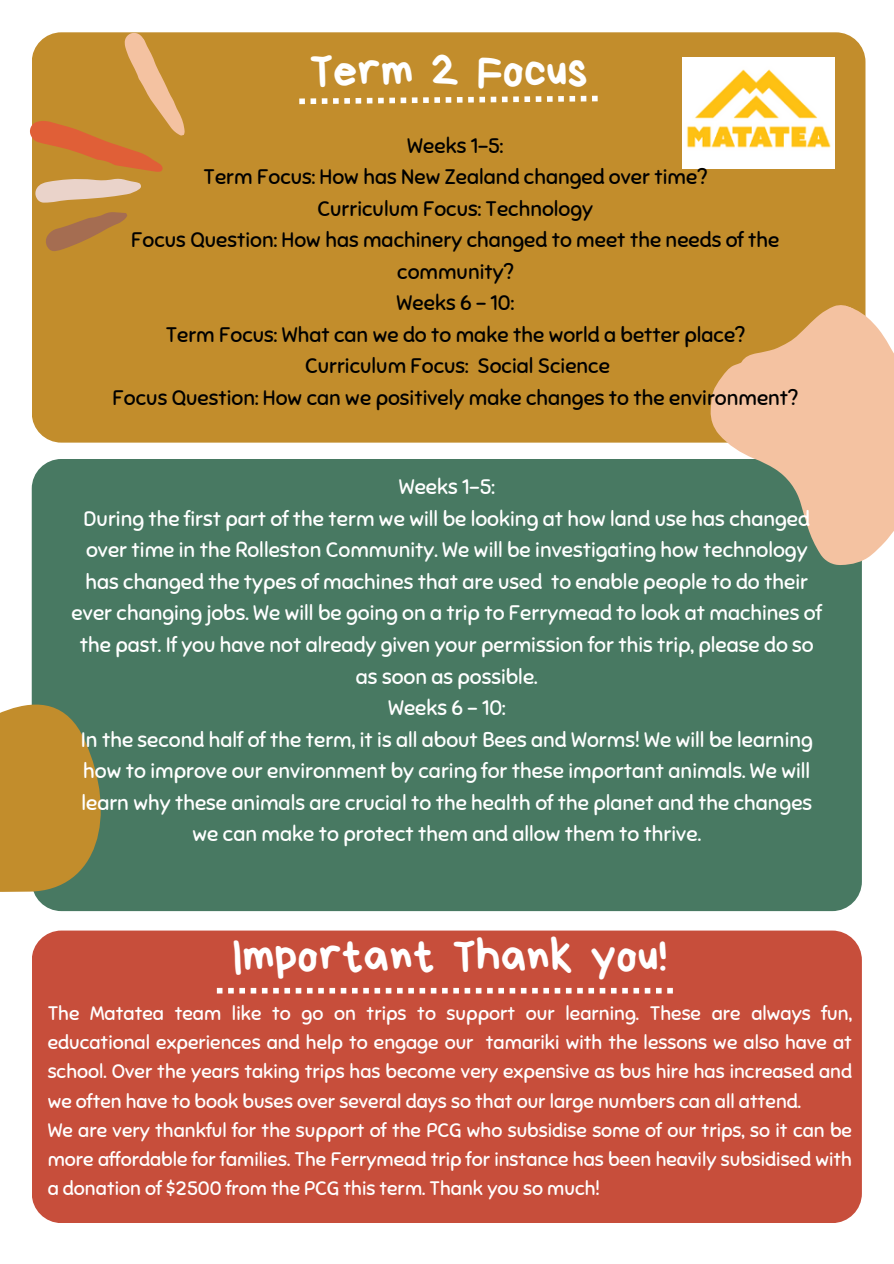
<style>
.page{position:relative;width:894px;height:1264px;background:#fff}
.page>*{position:absolute;margin:0;border:0;box-sizing:border-box;transform-origin:0 0}
.t1{font:48px "Bryndan Write";color:#fff}
.t2{font:47.4px "Bryndan Write";color:#fff}
.t3{font:21px/31.5px "Sniglet";color:#fff;text-align:center}
.t4{font:21px/31.5px "Sniglet";color:#000;text-align:center}
.t5{font:19.5px/29.2px "Sniglet";color:#fff;text-align:justify}
</style>
<div class="page">
<div style="left:32px;top:459px;width:829px;height:452px;background:#487962;border-radius:30px"></div>
<div style="left:32px;top:930px;width:829px;height:292px;background:#c74e3b;border-radius:30px"></div>
<svg style="left:217px;top:987px;width:455px;height:6px"></svg>
<svg style="left:0;top:664px;width:101px;height:233px"></svg>
<div style="left:32px;top:32px;width:833px;height:410px;background:#c28d2c;border-radius:30px"></div>
<svg style="left:30px;top:32px;width:179px;height:219px"></svg>
<svg style="left:299px;top:96px;width:298px;height:8px"></svg>
<svg style="left:669px;top:271px;width:224px;height:359px"></svg>
<img style="left:682px;top:57px;width:152px;height:112px">
<h1 class="t1" style="left:309px;top:47px;width:280px">Term 2 Focus</h1>
<p class="t4" style="left:407px;top:130px;width:98px">Weeks 1-5:</p>
<p class="t4" style="left:203px;top:162px;width:505px">Term Focus: How has New Zealand changed over time?</p>
<p class="t4" style="left:317px;top:193px;width:277px">Curriculum Focus: Technology</p>
<p class="t4" style="left:131px;top:225px;width:649px">Focus Question: How has machinery changed to meet the needs of the community?</p>
<p class="t4" style="left:396px;top:288px;width:119px">Weeks 6 - 10:</p>
<p class="t4" style="left:166px;top:319px;width:580px">Term Focus: What can we do to make the world a better place?</p>
<p class="t4" style="left:305px;top:351px;width:306px">Curriculum Focus: Social Science</p>
<p class="t4" style="left:113px;top:382px;width:686px">Focus Question: How can we positively make changes to the environment?</p>
<p class="t3" style="left:398px;top:471px;width:98px">Weeks 1-5:</p>
<p class="t3" style="left:72px;top:503px;width:751px">During the first part of the term we will be looking at how land use has changed over time in the Rolleston Community. We will be investigating how technology has changed the types of machines that are used to enable people to do their ever changing jobs. We will be going on a trip to Ferrymead to look at machines of the past. If you have not already given your permission for this trip, please do so as soon as possible.</p>
<p class="t3" style="left:388px;top:692px;width:119px">Weeks 6 - 10:</p>
<p class="t3" style="left:81px;top:723px;width:733px">In the second half of the term, it is all about Bees and Worms! We will be learning how to improve our environment by caring for these important animals. We will learn why these animals are crucial to the health of the planet and the changes we can make to protect them and allow them to thrive.</p>
<p class="t2" style="left:232px;top:932px;width:436px">Important Thank you!</p>
<p class="t5" style="left:48px;top:998px;width:805px">The Matatea team like to go on trips to support our learning. These are always fun, educational experiences and help to engage our tamariki with the lessons we also have at school. Over the years taking trips has become very expensive as bus hire has increased and we often have to book buses over several days so that our large numbers can all attend.</p>
<p class="t5" style="left:48px;top:1115px;width:805px">We are very thankful for the support of the PCG who subsidise some of our trips, so it can be more affordable for families. The Ferrymead trip for instance has been heavily subsidised with a donation of $2500 from the PCG this term. Thank you so much!</p>
</div>
